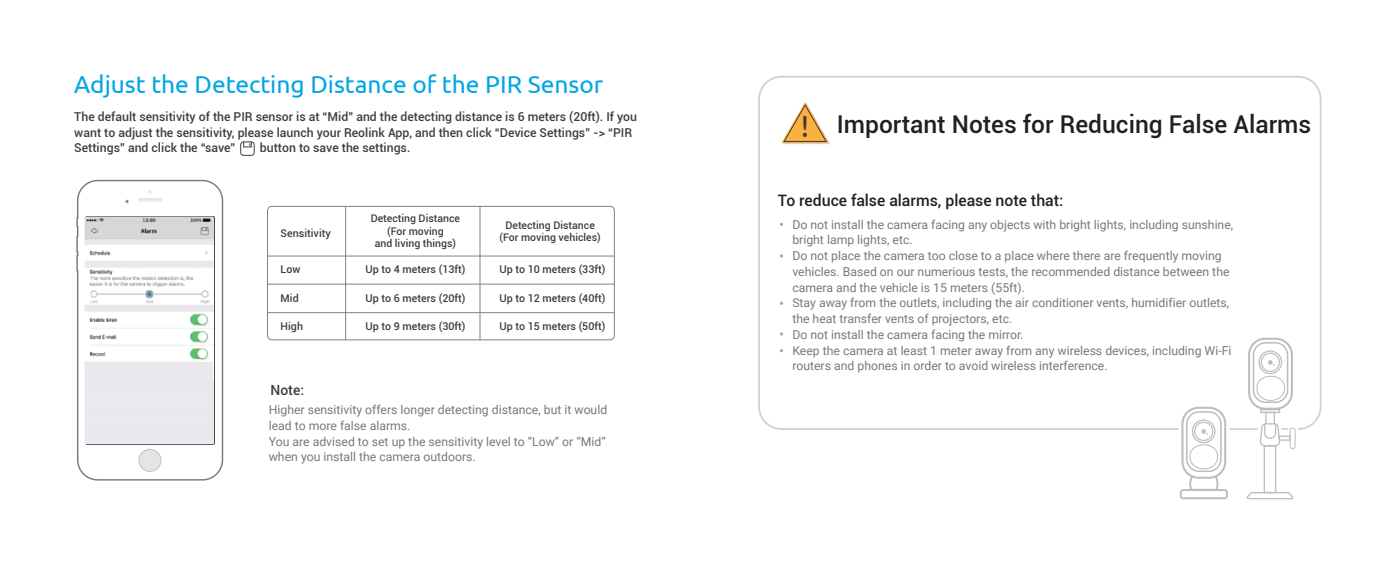
<style>
.page{position:relative;width:1399px;height:576px;background:#fff}
.page>*{position:absolute;margin:0;border:0;box-sizing:border-box;transform-origin:0 0}
.t1{font:24.5px "Ubuntu";color:#00a6e4}
.t2{font:500 24.5px "Roboto";color:#231f20}
.t3{font:500 15.75px "Roboto";color:#231f20}
.t4{font:500 14px "Roboto";color:#3e3e3f}
.t5{font:12.25px/15.8px "Roboto";color:#77787c}
.t6{font:500 12.25px/15.8px "Roboto";color:#3e3e3f}
.t7{font:500 10.67px "Roboto";color:#3e3e3f}
.t8{font:500 10.5px/12.6px "Roboto";color:#3e3e3f;text-align:center}
.s1{font-family:"Ubuntu";font-weight:400;font-size:30.62px;color:#3e3e3f}
</style>
<div class="page">
<div style="left:758px;top:76px;width:563px;height:354px;background:#fff;border:2px solid #d1d2d4;border-radius:22px"></div>
<svg style="left:76px;top:179px;width:148px;height:302px"></svg>
<img style="left:138px;top:198px;width:25px;height:3px">
<svg style="left:125px;top:199px;width:4px;height:4px"></svg>
<svg style="left:148px;top:190px;width:4px;height:3px"></svg>
<img style="left:138px;top:448px;width:23px;height:23px;border-radius:12px">
<img style="left:139px;top:449px;width:21px;height:21px;border-radius:11px">
<hr style="left:268px;top:255px;width:346px;height:1px;background:#808285">
<hr style="left:268px;top:283px;width:346px;height:1px;background:#808285">
<hr style="left:268px;top:312px;width:346px;height:1px;background:#808285">
<hr style="left:345px;top:206px;width:1px;height:134px;background:#808285">
<hr style="left:480px;top:206px;width:1px;height:134px;background:#808285">
<div style="left:267px;top:206px;width:348px;height:134px;border:1px solid #808285;border-radius:4px"></div>
<svg style="left:781px;top:102px;width:49px;height:42px"></svg>
<svg style="left:1180px;top:337px;width:116px;height:162px"></svg>
<img style="left:84px;top:216px;width:128px;height:227px">
<div style="left:240px;top:141px;width:15px;height:15px;border:1px solid #3e3e3f;border-radius:3px"></div>
<div style="left:243px;top:141px;width:9px;height:6px;border:1px solid #3e3e3f"></div>
<h1 class="t1" style="left:74px;top:69px;width:531px">Adjust the Detecting Distance of the PIR Sensor</h1>
<p class="t6" style="left:74px;top:108px;width:564px">The default sensitivity of the PIR sensor is at “Mid” and the detecting distance is 6 meters (20ft). If you want to adjust the sensitivity, please launch your Reolink App, and then click “Device Settings” -&gt; “PIR<br>Settings” and click the “save”</p>
<p class="t6" style="left:260px;top:139px;width:152px">button to save the settings.</p>
<p class="t7" style="left:281px;top:225px;width:52px">Sensitivity</p>
<p class="t8" style="left:371px;top:212px;width:91px">Detecting Distance (For moving<br>and living things)</p>
<p class="t8" style="left:500px;top:218px;width:103px">Detecting Distance (For moving vehicles)</p>
<p class="t7" style="left:281px;top:262px;width:21px">Low</p>
<p class="t7" style="left:281px;top:291px;width:20px">Mid</p>
<p class="t7" style="left:281px;top:319px;width:24px">High</p>
<p class="t7" style="left:365px;top:262px;width:101px">Up to 4 meters (13ft)</p>
<p class="t7" style="left:499px;top:262px;width:107px">Up to 10 meters (33ft)</p>
<p class="t7" style="left:499px;top:291px;width:107px">Up to 12 meters (40ft)</p>
<p class="t7" style="left:499px;top:319px;width:107px">Up to 15 meters (50ft)</p>
<p class="t7" style="left:365px;top:291px;width:101px">Up to 6 meters (20ft)</p>
<p class="t7" style="left:365px;top:319px;width:101px">Up to 9 meters (30ft)</p>
<p class="t4" style="left:270px;top:380px;width:35px">Note:</p>
<p class="t5" style="left:269px;top:401px;width:340px">Higher sensitivity offers longer detecting distance, but it would lead to more false alarms.<br>You are advised to set up the sensitivity level to “Low” or “Mid” when you install the camera outdoors.</p>
<h1 class="t2" style="left:801px;top:106px;width:512px"><span class="s1">!</span> Important Notes for Reducing False Alarms</h1>
<p class="t3" style="left:778px;top:189px;width:287px">To reduce false alarms, please note that:</p>
<p class="t5" style="left:792px;top:216px;width:442px">Do not install the camera facing any objects with bright lights, including sunshine, bright lamp lights, etc.<br>Do not place the camera too close to a place where there are frequently moving vehicles. Based on our numerious tests, the recommended distance between the camera and the vehicle is 15 meters (55ft).<br>Stay away from the outlets, including the air conditioner vents, humidifier outlets, the heat transfer vents of projectors, etc.<br>Do not install the camera facing the mirror.<br>Keep the camera at least 1 meter away from any wireless devices, including Wi-Fi routers and phones in order to avoid wireless interference.</p>
</div>
